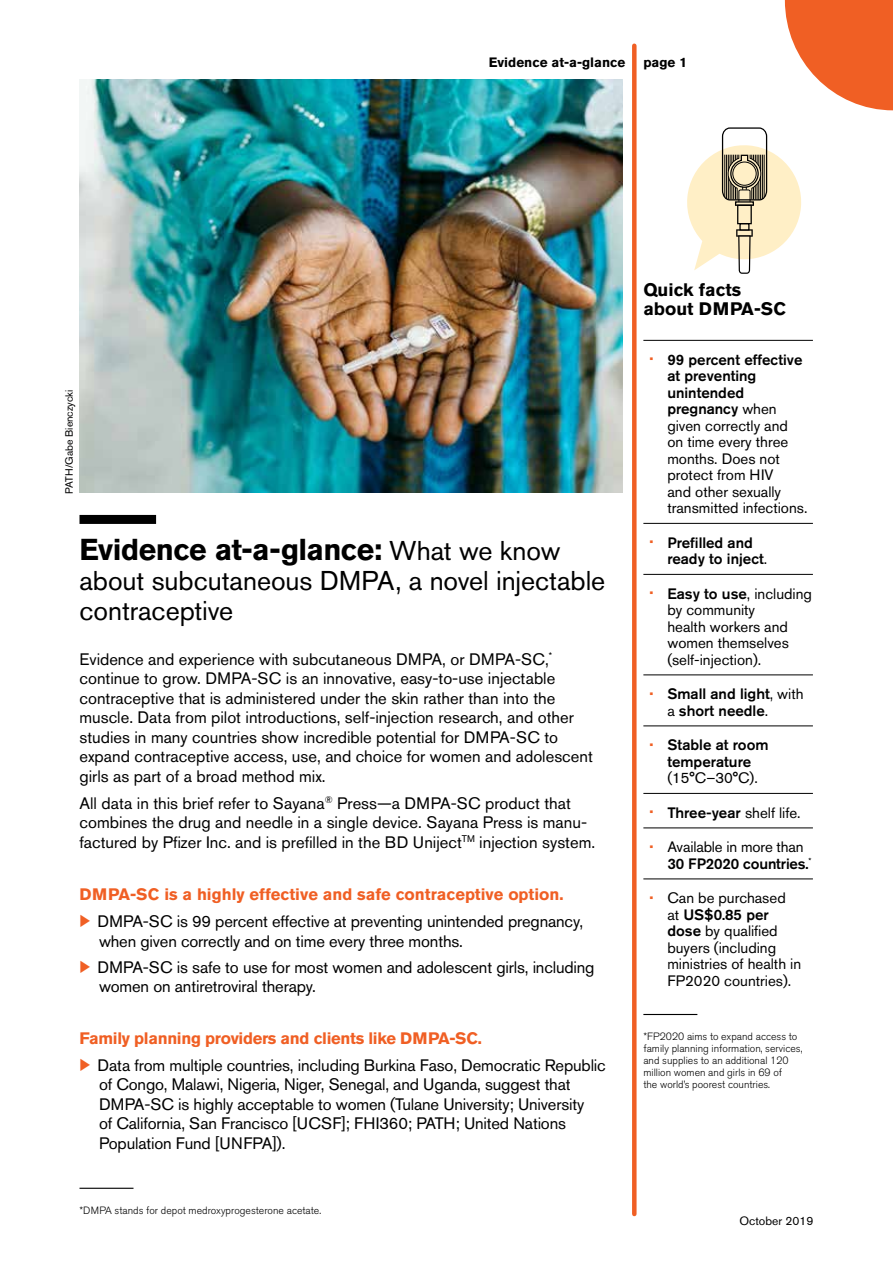
<style>
.page{position:relative;width:893px;height:1263px;background:#fff}
.page>*{position:absolute;margin:0;border:0;box-sizing:border-box;transform-origin:0 0}
.t1{font:700 30px "Akzidenz Grotesk BE";letter-spacing:-.02em;color:#000}
.t2{font:27px/30px "Akzidenz Grotesk BE";letter-spacing:-.005em;color:#000}
.t3{font:700 18px/19.5px "Akzidenz Grotesk BE";color:#000}
.t4{font:16.5px/19.5px "Akzidenz Grotesk BE";color:#000}
.t5{font:15px/16.5px "Akzidenz Grotesk BE";color:#000}
.t6{font:500 15px/16.5px "Akzidenz Grotesk BE";color:#000}
.t7{font:700 13.5px "Akzidenz Grotesk BE";color:#000}
.t8{font:12px "Akzidenz Grotesk BE";color:#000}
.t9{font:300 10.5px/12px "Akzidenz Grotesk BE";color:#000}
.t10{font:10.5px "Akzidenz Grotesk BE";color:#000}
.s1{font-weight:400;font-size:27px}
.s2{font-weight:700;color:#f05f24}
.s3{color:#f05f24}
.s4{font-weight:300;font-size:12px;color:#f05f24}
.s5{font-weight:500}
.s6{font-weight:400}
</style>
<div class="page">
<svg style="left:785px;top:0;width:108px;height:110px"></svg>
<div style="left:632px;top:46px;width:5px;height:1168px;background:#f05f24"></div>
<img style="left:80px;top:80px;width:543px;height:412px">
<div style="left:80px;top:515px;width:76px;height:9px;background:#000"></div>
<hr style="left:80px;top:1188px;width:54px;height:1px;background:#000">
<svg style="left:687px;top:127px;width:114px;height:147px"></svg>
<hr style="left:643px;top:340px;width:170px;height:1px;background:#000">
<hr style="left:643px;top:523px;width:170px;height:1px;background:#000">
<hr style="left:643px;top:574px;width:170px;height:1px;background:#000">
<hr style="left:643px;top:674px;width:170px;height:1px;background:#000">
<hr style="left:643px;top:725px;width:170px;height:1px;background:#000">
<hr style="left:643px;top:793px;width:170px;height:1px;background:#000">
<hr style="left:643px;top:827px;width:170px;height:1px;background:#000">
<hr style="left:643px;top:878px;width:170px;height:1px;background:#000">
<hr style="left:643px;top:1014px;width:54px;height:1px;background:#000">
<p class="t7" style="left:489px;top:54px;width:138px">Evidence at-a-glance</p>
<p class="t7" style="left:643px;top:54px;width:45px">page 1</p>
<p class="t10" style="left:63px;top:494px;width:106px;rotate:-90deg">PATH/Gabe Bienczycki</p>
<h1 class="t1" style="left:80px;top:532px;width:482px">Evidence at-a-glance: <span class="s1">What we know</span></h1>
<h2 class="t2" style="left:79px;top:565px;width:527px">about subcutaneous DMPA, a novel injectable contraceptive</h2>
<p class="t4" style="left:80px;top:649px;width:515px">Evidence and experience with subcutaneous DMPA, or DMPA-SC,<sup>* </sup>continue to grow. DMPA-SC is an innovative, easy-to-use injectable contraceptive that is administered under the skin rather than into the muscle. Data from pilot introductions, self-injection research, and other studies in many countries show incredible potential for DMPA-SC to expand contraceptive access, use, and choice for women and adolescent girls as part of a broad method mix.</p>
<p class="t4" style="left:79px;top:793px;width:517px">All data in this brief refer to Sayana<sup>®</sup> Press—a DMPA-SC product that combines the drug and needle in a single device. Sayana Press is manu&shy;factured by Pfizer Inc. and is prefilled in the BD Uniject<sup>TM</sup> injection system.</p>
<p class="t4" style="left:79px;top:881px;width:505px;line-height:27px"><span class="s2">DMPA-SC is a highly effective and safe contraceptive option.<br></span><span class="s3">▶</span> DMPA-SC is 99 percent effective at preventing unintended pregnancy,</p>
<p class="t4" style="left:79px;top:928px;width:517px;line-height:26px;text-indent:20px">when given correctly and on time every three months.<br><span class="s3">▶</span> DMPA-SC is safe to use for most women and adolescent girls, including</p>
<p class="t4" style="left:99px;top:977px;width:219px">women on antiretroviral therapy.</p>
<p class="t4" style="left:79px;top:1024px;width:528px;line-height:27px"><span class="s2">Family planning providers and clients like DMPA-SC.<br></span><span class="s3">▶</span> Data from multiple countries, including Burkina Faso, Democratic Republic</p>
<p class="t4" style="left:99px;top:1075px;width:487px">of Congo, Malawi, Nigeria, Niger, Senegal, and Uganda, suggest that DMPA-SC is highly acceptable to women (Tulane University; University of California, San Francisco [UCSF]; FHI360; PATH; United Nations Population Fund [UNFPA]).</p>
<p class="t9" style="left:80px;top:1204px;width:243px">*DMPA stands for depot medroxyprogesterone acetate.</p>
<p class="t3" style="left:643px;top:280px;width:144px">Quick facts about DMPA-SC</p>
<p class="t5" style="left:667px;top:351px;width:142px;text-indent:-18px"><span class="s4">•</span> <span class="s5">99 percent effective at preventing unintended pregnancy</span> when given correctly and on time every three months. Does not protect from HIV<br>and other sexually transmitted infections.</p>
<p class="t6" style="left:667px;top:534px;width:101px;text-indent:-18px"><span class="s4">•</span> Prefilled and ready to inject<span class="s6">.</span></p>
<p class="t5" style="left:667px;top:585px;width:146px;text-indent:-18px"><span class="s4">•</span> <span class="s5">Easy to use</span>, including by community<br>health workers and women themselves (self-injection).</p>
<p class="t6" style="left:667px;top:685px;width:138px;text-indent:-18px"><span class="s4">•</span> Small and light<span class="s6">, with a</span> short needle<span class="s6">.</span></p>
<p class="t6" style="left:649px;top:736px;width:121px;text-align:center"><span class="s4">•</span> Stable at room temperature</p>
<p class="t5" style="left:667px;top:770px;width:92px">(15°C–30°C).</p>
<p class="t6" style="left:649px;top:804px;width:153px"><span class="s4">•</span> Three-year <span class="s6">shelf life.</span></p>
<p class="t5" style="left:667px;top:839px;width:146px;text-indent:-18px"><span class="s4">•</span> Available in more than<br><span class="s5">30 FP2020 countries.</span><sup>*</sup></p>
<p class="t5" style="left:667px;top:890px;width:135px;text-indent:-18px"><span class="s4">•</span> Can be purchased at <span class="s5">US$0.85 per dose</span> by qualified buyers (including ministries of health in<br>FP2020 countries).</p>
<p class="t9" style="left:643px;top:1030px;width:161px">*FP2020 aims to expand access to family planning information, services, and supplies to an additional 120 million women and girls in 69 of<br>the world’s poorest countries.</p>
<p class="t8" style="left:739px;top:1214px;width:75px">October 2019</p>
</div>
